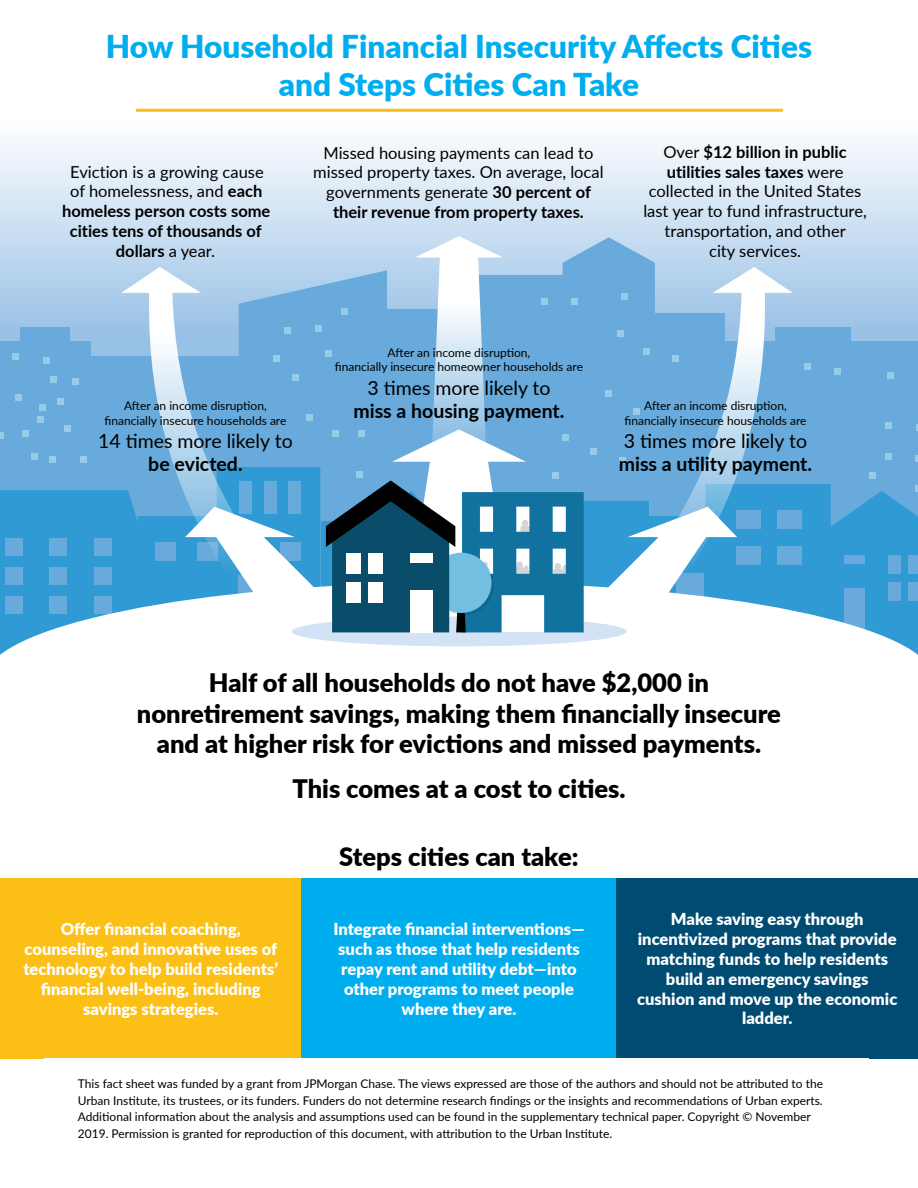
<style>
.page{position:relative;width:918px;height:1188px;background:#fff}
.page>*{position:absolute;margin:0;border:0;box-sizing:border-box;transform-origin:0 0}
.t1{font:900 31.5px/37.8px "Lato";color:#00aeef;text-align:center}
.t2{font:900 25.5px/30.6px "Lato";color:#000;text-align:center}
.t3{font:19.5px "Lato";color:#000}
.t4{font:700 19.5px "Lato";color:#000}
.t5{font:900 16.5px/19.8px "Lato";color:#fff;text-align:center}
.t6{font:16.5px/19.8px "Lato";color:#000;text-align:center}
.t7{font:700 16.5px/19.8px "Lato";color:#000;text-align:center}
.t8{font:12px/14.4px "Lato";color:#000;text-align:center}
.s1{font-weight:400}
.s2{font-weight:700}
</style>
<div class="page">
<svg style="left:0;top:108px;width:918px;height:128px"></svg>
<svg style="left:0;top:236px;width:918px;height:419px;background:#81b8dc"></svg>
<div style="left:346px;top:583px;width:15px;height:20px;background:#fff"></div>
<div style="left:368px;top:583px;width:15px;height:20px;background:#fff"></div>
<div style="left:346px;top:553px;width:15px;height:21px;background:#fff"></div>
<div style="left:368px;top:553px;width:15px;height:21px;background:#fff"></div>
<div style="left:410px;top:590px;width:23px;height:42px;background:#fff"></div>
<div style="left:410px;top:553px;width:23px;height:9px;background:#fff"></div>
<div style="left:0;top:878px;width:302px;height:180px;background:#fbbf16"></div>
<div style="left:302px;top:878px;width:314px;height:180px;background:#00aeef"></div>
<div style="left:616px;top:878px;width:302px;height:180px;background:#004b72"></div>
<hr style="left:136px;top:109px;width:647px;height:3px;background:#fbbf16">
<h1 class="t1" style="left:106px;top:26px;width:708px">How Household Financial Insecurity Affects Cities and Steps Cities Can Take</h1>
<h3 class="t7" style="left:62px;top:161px;width:210px"><span class="s1">Eviction is a growing cause of homelessness, and</span> each homeless person costs some cities tens of thousands of dollars <span class="s1">a year.</span></h3>
<h3 class="t6" style="left:313px;top:142px;width:292px">Missed housing payments can lead to missed property taxes. On average, local governments generate <span class="s2">30 percent of their revenue from property taxes.</span></h3>
<h3 class="t6" style="left:643px;top:141px;width:225px">Over <span class="s2">$12 billion in public utilities sales taxes</span> were collected in the United States last year to fund infrastructure, transportation, and other<br>city services.</h3>
<p class="t8" style="left:105px;top:398px;width:183px">After an income disruption, financially insecure households are</p>
<h3 class="t3" style="left:98px;top:427px;width:196px">14 times more likely to</h3>
<h3 class="t4" style="left:148px;top:450px;width:96px">be evicted.</h3>
<p class="t8" style="left:335px;top:345px;width:250px">After an income disruption,<br>financially insecure homeowner households are</p>
<h3 class="t3" style="left:367px;top:374px;width:185px">3 times more likely to</h3>
<h3 class="t4" style="left:353px;top:397px;width:213px">miss a housing payment.</h3>
<p class="t8" style="left:625px;top:398px;width:183px">After an income disruption, financially insecure households are</p>
<h3 class="t3" style="left:624px;top:427px;width:185px">3 times more likely to</h3>
<h3 class="t4" style="left:619px;top:450px;width:195px">miss a utility payment.</h3>
<h2 class="t2" style="left:137px;top:666px;width:646px">Half of all households do not have $2,000 in nonretirement savings, making them financially insecure and at higher risk for evictions and missed payments.</h2>
<h2 class="t2" style="left:292px;top:773px;width:335px">This comes at a cost to cities.</h2>
<h2 class="t2" style="left:339px;top:840px;width:241px">Steps cities can take:</h2>
<h3 class="t5" style="left:23px;top:919px;width:256px">Offer financial coaching, counseling, and innovative uses of technology to help build residents’ financial well-being, including savings strategies.</h3>
<h3 class="t5" style="left:333px;top:919px;width:253px">Integrate financial interventions— such as those that help residents repay rent and utility debt—into other programs to meet people where they are.</h3>
<h3 class="t5" style="left:637px;top:909px;width:262px">Make saving easy through incentivized programs that provide matching funds to help residents build an emergency savings cushion and move up the economic ladder.</h3>
<p class="t8" style="left:78px;top:1075px;width:747px;line-height:16.5px;text-align:left">This fact sheet was funded by a grant from JPMorgan Chase. The views expressed are those of the authors and should not be attributed to the Urban Institute, its trustees, or its funders. Funders do not determine research findings or the insights and recommendations of Urban experts.<br>Additional information about the analysis and assumptions used can be found in the supplementary technical paper. Copyright © November 2019. Permission is granted for reproduction of this document, with attribution to the Urban Institute.</p>
</div>
